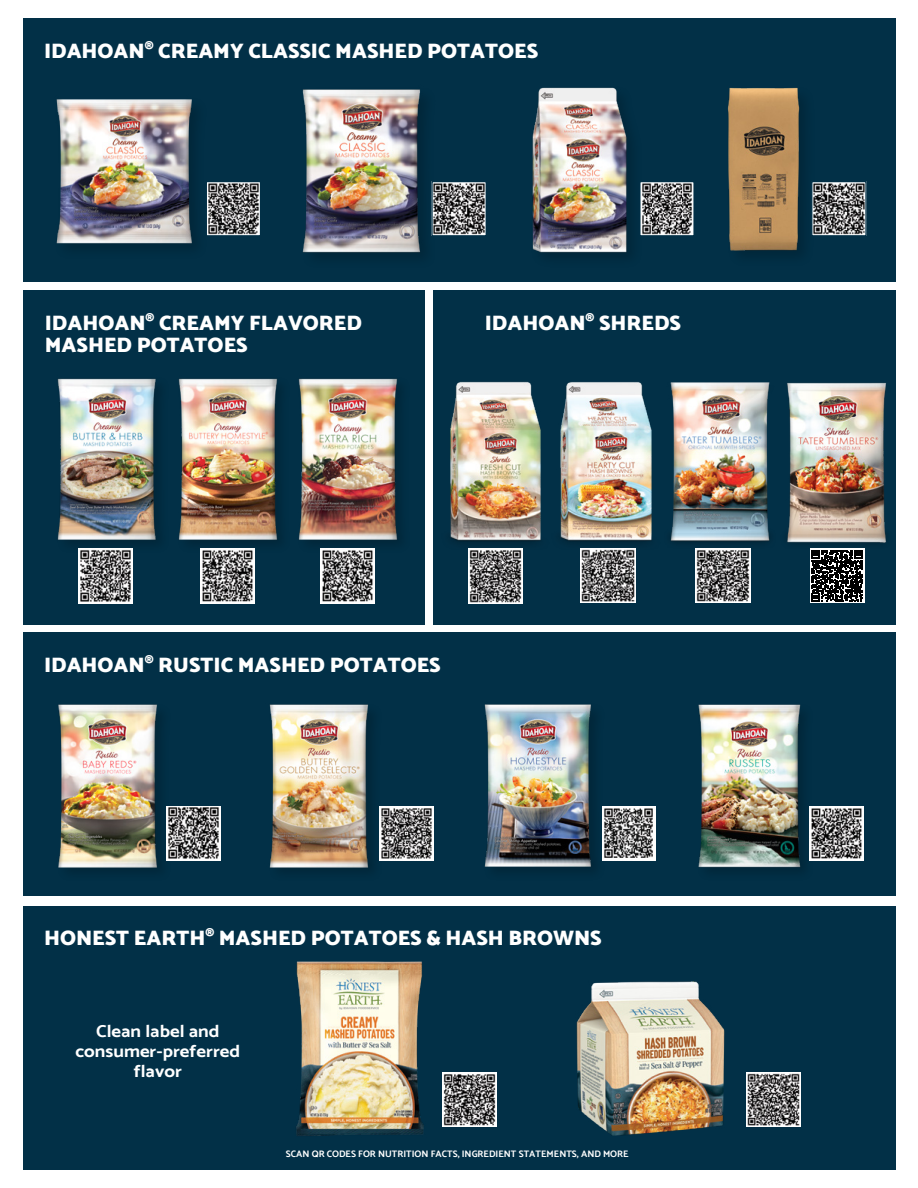
<style>
.page{position:relative;width:918px;height:1188px;background:#fff}
.page>*{position:absolute;margin:0;border:0;box-sizing:border-box;transform-origin:0 0}
.t1{font:900 21px/22px "Catamaran";color:#fff}
.t2{font:700 17.4px/20.2px "Catamaran";color:#fff;text-align:center;scale:1.08 1}
.t3{font:700 9.45px "Catamaran";color:#fff}
</style>
<div class="page">
<div style="left:23px;top:18px;width:873px;height:264px;background:#023047"></div>
<img style="left:302px;top:89px;width:121px;height:167px">
<img style="left:532px;top:87px;width:98px;height:169px">
<img style="left:641px;top:183px;width:52px;height:52px">
<div style="left:639px;top:181px;width:56px;height:56px;border:1px solid #023047"></div>
<img style="left:433px;top:183px;width:52px;height:52px">
<div style="left:431px;top:181px;width:56px;height:56px;border:1px solid #023047"></div>
<img style="left:56px;top:99px;width:138px;height:148px">
<img style="left:208px;top:183px;width:51px;height:52px">
<div style="left:206px;top:181px;width:55px;height:56px;border:1px solid #023047"></div>
<img style="left:728px;top:87px;width:75px;height:167px">
<img style="left:813px;top:183px;width:52px;height:52px">
<div style="left:811px;top:181px;width:56px;height:56px;border:1px solid #023047"></div>
<div style="left:23px;top:632px;width:873px;height:264px;background:#023047"></div>
<img style="left:58px;top:704px;width:115px;height:167px">
<img style="left:167px;top:806px;width:54px;height:54px">
<img style="left:269px;top:704px;width:115px;height:167px">
<img style="left:379px;top:806px;width:54px;height:54px">
<img style="left:698px;top:704px;width:115px;height:166px">
<img style="left:810px;top:806px;width:54px;height:54px">
<img style="left:484px;top:704px;width:109px;height:166px">
<img style="left:602px;top:806px;width:54px;height:54px">
<div style="left:23px;top:290px;width:402px;height:334px;background:#023047"></div>
<div style="left:433px;top:290px;width:463px;height:334px;background:#023047"></div>
<img style="left:450px;top:381px;width:91px;height:168px">
<img style="left:468px;top:549px;width:54px;height:54px">
<img style="left:560px;top:382px;width:84px;height:167px">
<img style="left:581px;top:549px;width:54px;height:54px">
<img style="left:644px;top:382px;width:107px;height:192px">
<img style="left:696px;top:549px;width:54px;height:54px">
<img style="left:749px;top:382px;width:137px;height:185px">
<img style="left:298px;top:378px;width:101px;height:172px">
<img style="left:321px;top:549px;width:54px;height:54px">
<img style="left:178px;top:378px;width:101px;height:171px">
<img style="left:200px;top:549px;width:55px;height:54px">
<img style="left:57px;top:378px;width:102px;height:172px">
<img style="left:78px;top:549px;width:54px;height:54px">
<div style="left:810px;top:549px;width:54px;height:54px;background:#fff"></div>
<svg style="left:811px;top:550px;width:52px;height:52px"></svg>
<div style="left:23px;top:906px;width:873px;height:264px;background:#023047"></div>
<img style="left:296px;top:961px;width:128px;height:175px">
<img style="left:442px;top:1073px;width:55px;height:54px">
<img style="left:576px;top:981px;width:149px;height:155px">
<img style="left:746px;top:1073px;width:55px;height:54px">
<p class="t1" style="left:44px;top:39px;width:496px">IDAHOAN<sup>®</sup> CREAMY CLASSIC MASHED POTATOES</p>
<p class="t1" style="left:45px;top:311px;width:319px">IDAHOAN<sup>®</sup> CREAMY FLAVORED<br>MASHED POTATOES</p>
<p class="t1" style="left:485px;top:311px;width:198px">IDAHOAN<sup>®</sup> SHREDS</p>
<p class="t1" style="left:44px;top:653px;width:398px">IDAHOAN<sup>®</sup> RUSTIC MASHED POTATOES</p>
<p class="t1" style="left:44px;top:927px;width:559px">HONEST EARTH<sup>®</sup> MASHED POTATOES &amp; HASH BROWNS</p>
<p class="t2" style="left:75px;top:1021px;width:154px">Clean label and consumer-preferred flavor</p>
<p class="t3" style="left:286px;top:1146px;width:344px">SCAN QR CODES FOR NUTRITION FACTS, INGREDIENT STATEMENTS, AND MORE</p>
</div>
